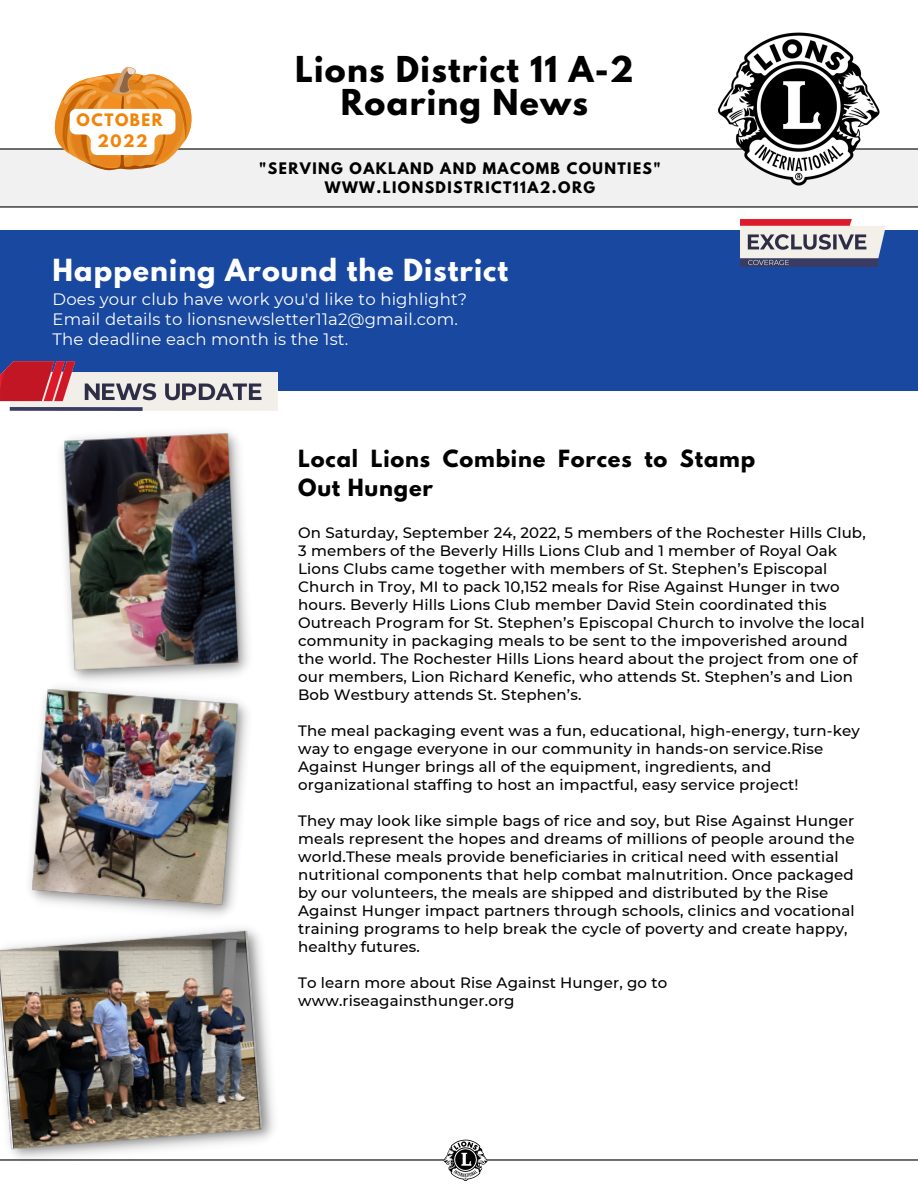
<style>
.page{position:relative;width:918px;height:1188px;background:#fff}
.page>*{position:absolute;margin:0;border:0;box-sizing:border-box;transform-origin:0 0}
.t1{font:700 31.65px/32.7px "League Spartan";letter-spacing:.04em;color:#000;text-align:center}
.t2{font:700 27px "League Spartan";letter-spacing:.04em;color:#fff}
.t3{font:700 21px/29.2px "League Spartan";letter-spacing:.04em;color:#000}
.t4{font:16.5px/20.2px "Montserrat";letter-spacing:.01em;color:#fff}
.t5{font:700 15.3px/20.5px "League Spartan";letter-spacing:.1em;color:#f1850a;text-align:center}
.t6{font:500 15px/18px "Montserrat";letter-spacing:.01em;color:#000}
.t7{font:700 14.1px/19.2px "League Spartan";letter-spacing:.1em;color:#000;text-align:center}
</style>
<div class="page">
<div style="left:0;top:150px;width:918px;height:57px;background:#f1f1f1"></div>
<hr style="left:0;top:148px;width:918px;height:2px;background:#000">
<hr style="left:0;top:1159px;width:918px;height:2px;background:#000">
<hr style="left:0;top:206px;width:918px;height:2px;background:#000">
<img style="left:708px;top:32px;width:174px;height:154px">
<img style="left:441px;top:1139px;width:46px;height:42px">
<div style="left:0;top:230px;width:918px;height:161px;background:#1848a0"></div>
<img style="left:0;top:362px;width:278px;height:48px">
<img style="left:740px;top:220px;width:145px;height:46px">
<svg style="left:52px;top:67px;width:141px;height:103px"></svg>
<img style="left:0;top:928px;width:285px;height:233px">
<img style="left:29px;top:689px;width:219px;height:227px">
<img style="left:52px;top:431px;width:197px;height:262px">
<p class="t5" style="left:77px;top:112px;width:88px">OCTOBER<br>2022</p>
<h1 class="t1" style="left:295px;top:57px;width:340px">Lions District 11 A-2<br>Roaring News</h1>
<p class="t7" style="left:259px;top:161px;width:403px">"SERVING OAKLAND AND MACOMB COUNTIES"<br>WWW.LIONSDISTRICT11A2.ORG</p>
<h2 class="t2" style="left:53px;top:257px;width:457px">Happening Around the District</h2>
<p class="t4" style="left:53px;top:289px;width:416px">Does your club have work you'd like to highlight?<br>Email details to lionsnewsletter11a2@gmail.com.<br>The deadline each month is the 1st.</p>
<h3 class="t3" style="left:298px;top:446px;width:458px">Local Lions Combine Forces to Stamp<br>Out Hunger</h3>
<p class="t6" style="left:298px;top:524px;width:569px">On Saturday, September 24, 2022, 5 members of the Rochester Hills Club, 3 members of the Beverly Hills Lions Club and 1 member of Royal Oak Lions Clubs came together with members of St. Stephen’s Episcopal Church in Troy, MI to pack 10,152 meals for Rise Against Hunger in two hours. Beverly Hills Lions Club member David Stein coordinated this Outreach Program for St. Stephen’s Episcopal Church to involve the local community in packaging meals to be sent to the impoverished around the world. The Rochester Hills Lions heard about the project from one of our members, Lion Richard Kenefic, who attends St. Stephen’s and Lion Bob Westbury attends St. Stephen’s.</p>
<p class="t6" style="left:298px;top:722px;width:563px">The meal packaging event was a fun, educational, high-energy, turn-key way to engage everyone in our community in hands-on service.Rise Against Hunger brings all of the equipment, ingredients, and organizational staffing to host an impactful, easy service project!</p>
<p class="t6" style="left:298px;top:812px;width:558px">They may look like simple bags of rice and soy, but Rise Against Hunger meals represent the hopes and dreams of millions of people around the world.These meals provide beneficiaries in critical need with essential nutritional components that help combat malnutrition. Once packaged by our volunteers, the meals are shipped and distributed by the Rise Against Hunger impact partners through schools, clinics and vocational training programs to help break the cycle of poverty and create happy, healthy futures.</p>
<p class="t6" style="left:298px;top:974px;width:371px">To learn more about Rise Against Hunger, go to www.riseagainsthunger.org</p>
</div>
